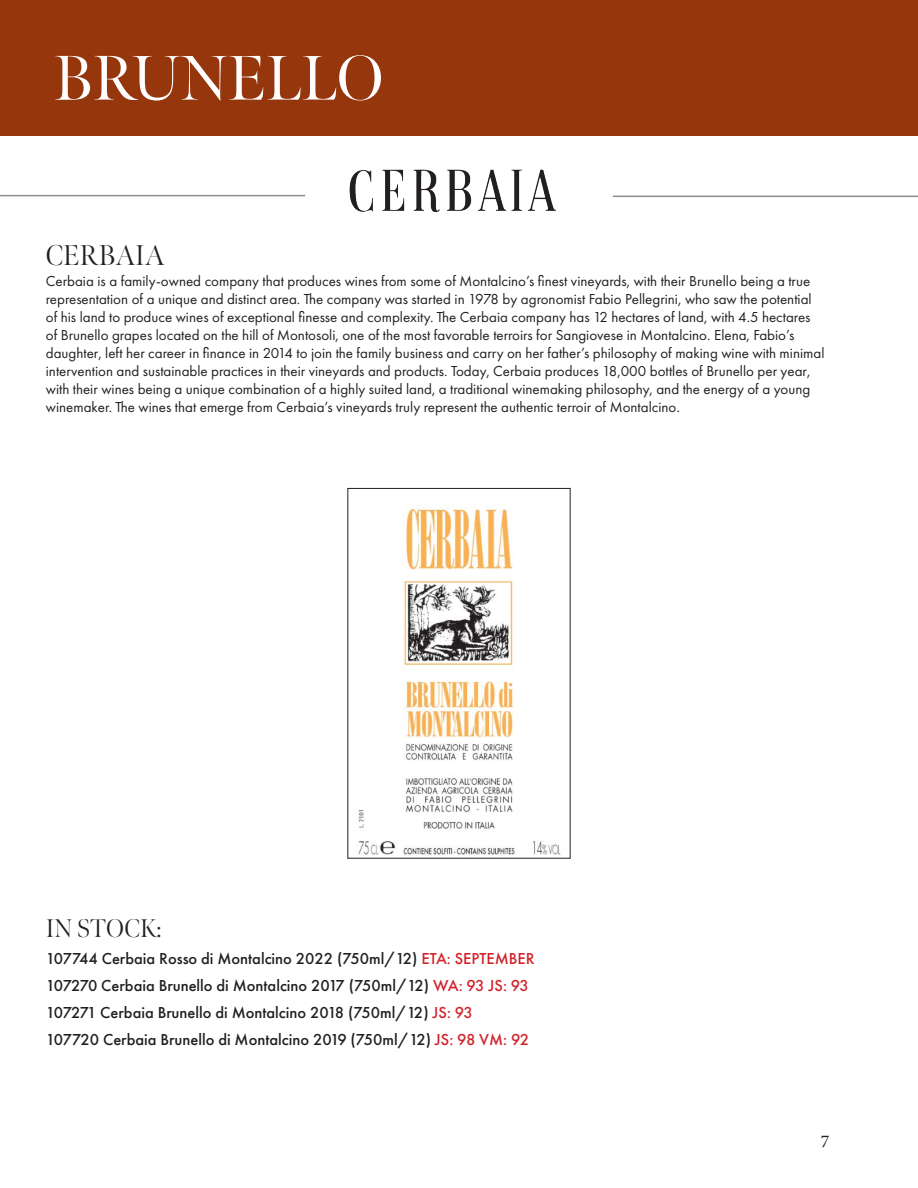
<style>
.page{position:relative;width:918px;height:1188px;background:#fff}
.page>*{position:absolute;margin:0;border:0;box-sizing:border-box;transform-origin:0 0}
.t1{font:63px "Meno Banner";color:#fff}
.t2{font:300 28.5px "Meno Banner";color:#231f20}
.t3{font:300 25.5px "Meno Banner";color:#231f20}
.t4{font:18px "Minion Pro";color:#231f20}
.t5{font:500 16.5px "Futura PT";color:#231f20}
.t6{font:15px/18px "Futura PT";color:#231f20}
.s1{font-size:16.5px}
.s2{color:#d1232a}
</style>
<div class="page">
<div style="left:0;top:0;width:918px;height:136px;background:#96360d"></div>
<img style="left:349px;top:169px;width:207px;height:44px">
<img style="left:358px;top:505px;width:203px;height:350px">
<div style="left:347px;top:488px;width:224px;height:371px;border:1px solid #231f20"></div>
<hr style="left:0;top:195px;width:305px;height:1px;background:#231f20">
<hr style="left:613px;top:196px;width:305px;height:1px;background:#231f20">
<p class="t1" style="left:54px;top:40px;width:331px">BRUNELLO</p>
<p class="t2" style="left:46px;top:238px;width:120px">CERBAIA</p>
<p class="t6" style="left:46px;top:272px;width:780px">Cerbaia is a family-owned company that produces wines from some of Montalcino’s finest vineyards, with their Brunello being a true representation of a unique and distinct area. The company was started in 1978 by agronomist Fabio Pellegrini, who saw the potential of his land to produce wines of exceptional finesse and complexity. The Cerbaia company has 12 hectares of land, with 4.5 hectares of Brunello grapes located on the hill of Montosoli, one of the most favorable terroirs for Sangiovese in Montalcino. Elena, Fabio’s daughter, left her career in finance in 2014 to join the family business and carry on her father’s philosophy of making wine with minimal intervention and sustainable practices in their vineyards and products. Today, Cerbaia produces 18,000 bottles of Brunello per year, with their wines being a unique combination of a highly suited land, a traditional winemaking philosophy, and the energy of a young winemaker. The wines that emerge from Cerbaia’s vineyards truly represent the authentic terroir of Montalcino<span class="s1">.</span></p>
<p class="t3" style="left:46px;top:913px;width:118px">IN STOCK:</p>
<p class="t5" style="left:46px;top:948px;width:490px">107744 Cerbaia Rosso di Montalcino 2022 (750ml/12) <span class="s2">ETA: SEPTEMBER</span></p>
<p class="t5" style="left:46px;top:975px;width:485px">107270 Cerbaia Brunello di Montalcino 2017 (750ml/12) <span class="s2">WA: 93 JS: 93</span></p>
<p class="t5" style="left:46px;top:1002px;width:429px">107271 Cerbaia Brunello di Montalcino 2018 (750ml/12) <span class="s2">JS: 93</span></p>
<p class="t5" style="left:46px;top:1029px;width:485px">107720 Cerbaia Brunello di Montalcino 2019 (750ml/12) <span class="s2">JS: 98 VM: 92</span></p>
<p class="t4" style="left:821px;top:1129px;width:10px">7</p>
</div>
